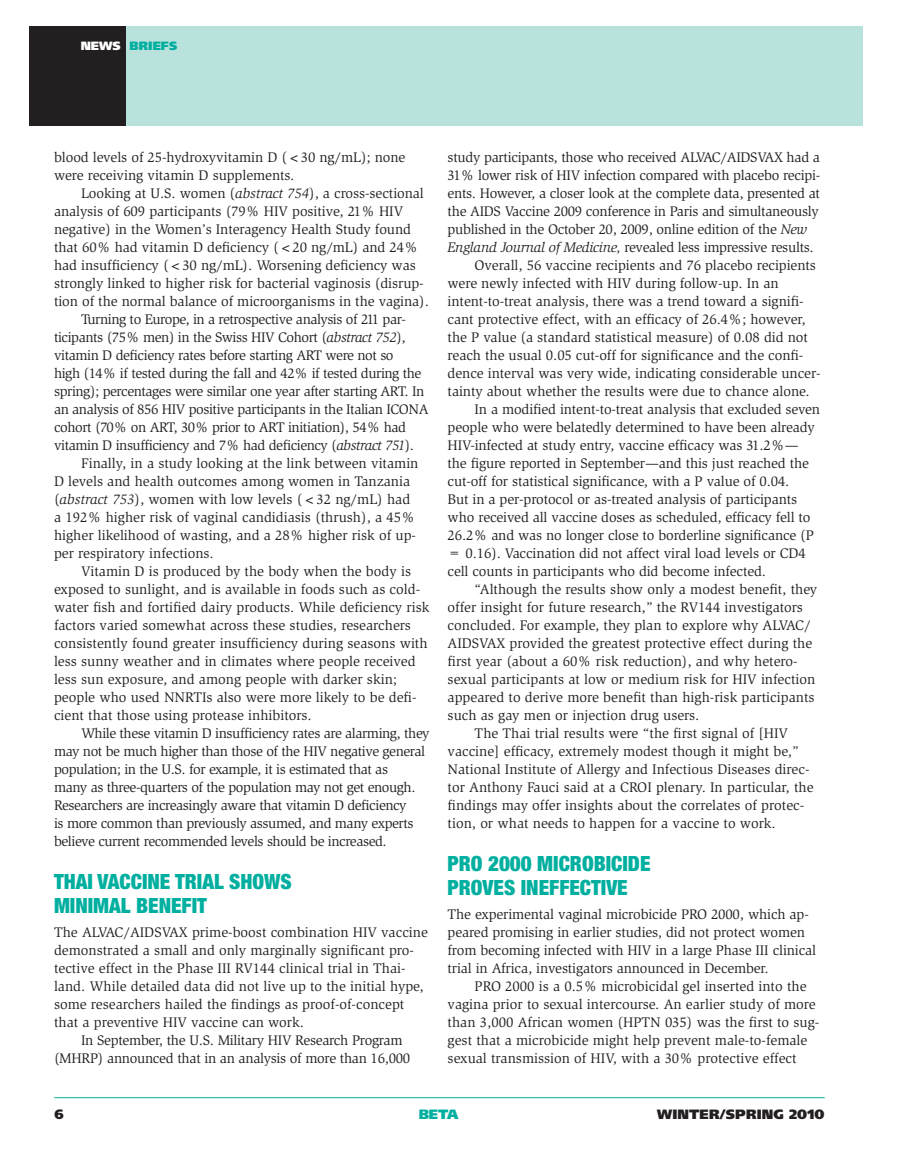
<style>
.page{position:relative;width:905px;height:1175px;background:#fff}
.page>*{position:absolute;margin:0;border:0;box-sizing:border-box;transform-origin:0 0}
.t1{font:900 condensed 21px/24px "Helvetica Neue";color:#00af9f}
.t2{font:14.25px/18px "Slimbach";letter-spacing:-.005em;color:#231f20}
.t3{font:14.25px "Slimbach";letter-spacing:-.03em;color:#231f20}
.t4{font:900 13.5px "Frutiger";letter-spacing:.01em;color:#231f20}
.t5{font:900 13.5px "Frutiger";color:#00af9f}
.t6{font:900 12px "Frutiger";color:#00af9f}
.s1{color:#fff}
.s2{font-style:italic}
</style>
<div class="page">
<div style="left:30px;top:27px;width:96px;height:99px;background:#231f20"></div>
<div style="left:126px;top:27px;width:736px;height:99px;background:#b9e2dd"></div>
<hr style="left:54px;top:1097px;width:770px;height:1px;background:#00af9f">
<p class="t6" style="left:81px;top:38px;width:98px"><span class="s1">NEWS</span> BRIEFS</p>
<p class="t2" style="left:54px;top:149px;width:353px">blood levels of 25-hydroxyvitamin D (&lt;30 ng/mL); none were receiving vitamin D supplements.</p>
<p class="t2" style="left:81px;top:185px;width:344px">Looking at U.S. women (<span class="s2">abstract 754</span>), a cross-sectional</p>
<p class="t2" style="left:54px;top:203px;width:350px">analysis of 609 participants (79% HIV positive, 21% HIV</p>
<p class="t2" style="left:54px;top:221px;width:358px">negative) in the Women’s Interagency Health Study found</p>
<p class="t2" style="left:54px;top:239px;width:365px">that 60% had vitamin D deficiency (&lt;20 ng/mL) and 24%</p>
<p class="t2" style="left:54px;top:256px;width:363px">had insufficiency (&lt;30 ng/mL). Worsening deficiency was</p>
<p class="t2" style="left:54px;top:274px;width:371px">strongly linked to higher risk for bacterial vaginosis (disrup-</p>
<p class="t2" style="left:54px;top:292px;width:376px">tion of the normal balance of microorganisms in the vagina).</p>
<p class="t3" style="left:81px;top:311px;width:326px">Turning to Europe, in a retrospective analysis of 211 par-</p>
<p class="t3" style="left:54px;top:329px;width:353px">ticipants (75% men) in the Swiss HIV Cohort (<span class="s2">abstract 752</span>),</p>
<p class="t3" style="left:54px;top:347px;width:341px">vitamin D deficiency rates before starting ART were not so</p>
<p class="t3" style="left:54px;top:365px;width:369px">high (14% if tested during the fall and 42% if tested during the</p>
<p class="t3" style="left:54px;top:383px;width:372px">spring); percentages were similar one year after starting ART. In</p>
<p class="t3" style="left:54px;top:401px;width:376px">an analysis of 856 HIV positive participants in the Italian ICONA</p>
<p class="t3" style="left:54px;top:419px;width:353px">cohort (70% on ART, 30% prior to ART initiation), 54% had</p>
<p class="t3" style="left:54px;top:437px;width:361px">vitamin D insufficiency and 7% had deficiency (<span class="s2">abstract 751</span>).</p>
<p class="t2" style="left:81px;top:454px;width:339px">Finally, in a study looking at the link between vitamin</p>
<p class="t2" style="left:54px;top:472px;width:357px">D levels and health outcomes among women in Tanzania</p>
<p class="t2" style="left:54px;top:490px;width:358px">(<span class="s2">abstract 753</span>), women with low levels (&lt;32 ng/mL) had</p>
<p class="t2" style="left:54px;top:508px;width:363px">a 192% higher risk of vaginal candidiasis (thrush), a 45%</p>
<p class="t2" style="left:54px;top:526px;width:363px">higher likelihood of wasting, and a 28% higher risk of up-</p>
<p class="t2" style="left:54px;top:544px;width:161px">per respiratory infections.</p>
<p class="t2" style="left:81px;top:562px;width:331px">Vitamin D is produced by the body when the body is</p>
<p class="t2" style="left:54px;top:580px;width:368px">exposed to sunlight, and is available in foods such as cold-</p>
<p class="t2" style="left:54px;top:598px;width:377px">water fish and fortified dairy products. While deficiency risk</p>
<p class="t2" style="left:54px;top:616px;width:358px">factors varied somewhat across these studies, researchers</p>
<p class="t2" style="left:54px;top:634px;width:375px">consistently found greater insufficiency during seasons with</p>
<p class="t2" style="left:54px;top:652px;width:363px">less sunny weather and in climates where people received</p>
<p class="t2" style="left:54px;top:670px;width:344px">less sun exposure, and among people with darker skin;</p>
<p class="t2" style="left:54px;top:688px;width:364px">people who used NNRTIs also were more likely to be defi-</p>
<p class="t2" style="left:54px;top:706px;width:259px">cient that those using protease inhibitors.</p>
<p class="t3" style="left:81px;top:725px;width:350px">While these vitamin D insufficiency rates are alarming, they</p>
<p class="t3" style="left:54px;top:743px;width:372px">may not be much higher than those of the HIV negative general</p>
<p class="t3" style="left:54px;top:761px;width:335px">population; in the U.S. for example, it is estimated that as</p>
<p class="t3" style="left:54px;top:779px;width:363px">many as three-quarters of the population may not get enough.</p>
<p class="t3" style="left:54px;top:797px;width:354px">Researchers are increasingly aware that vitamin D deficiency</p>
<p class="t3" style="left:54px;top:815px;width:361px">is more common than previously assumed, and many experts</p>
<p class="t3" style="left:54px;top:833px;width:334px">believe current recommended levels should be increased.</p>
<h1 class="t1" style="left:54px;top:868px;width:239px">THAI VACCINE TRIAL SHOWS<br>MINIMAL BENEFIT</h1>
<p class="t2" style="left:54px;top:923px;width:375px">The ALVAC/AIDSVAX prime-boost combination HIV vaccine</p>
<p class="t2" style="left:54px;top:941px;width:361px">demonstrated a small and only marginally significant pro-</p>
<p class="t2" style="left:54px;top:959px;width:353px">tective effect in the Phase III RV144 clinical trial in Thai-</p>
<p class="t2" style="left:54px;top:977px;width:371px">land. While detailed data did not live up to the initial hype,</p>
<p class="t2" style="left:54px;top:995px;width:352px">some researchers hailed the findings as proof-of-concept</p>
<p class="t2" style="left:54px;top:1013px;width:251px">that a preventive HIV vaccine can work.</p>
<p class="t2" style="left:81px;top:1030px;width:323px">In September, the U.S. Military HIV Research Program</p>
<p class="t2" style="left:54px;top:1048px;width:358px">(MHRP) announced that in an analysis of more than 16,000</p>
<p class="t2" style="left:447px;top:148px;width:374px">study participants, those who received ALVAC/AIDSVAX had a</p>
<p class="t2" style="left:447px;top:166px;width:374px">31% lower risk of HIV infection compared with placebo recipi-</p>
<p class="t2" style="left:447px;top:184px;width:374px">ents. However, a closer look at the complete data, presented at</p>
<p class="t2" style="left:447px;top:202px;width:373px">the AIDS Vaccine 2009 conference in Paris and simultaneously</p>
<p class="t2" style="left:447px;top:220px;width:361px">published in the October 20, 2009, online edition of the <span class="s2">New</span></p>
<p class="t2" style="left:447px;top:238px;width:367px"><span class="s2">England Journal of Medicine,</span> revealed less impressive results.</p>
<p class="t2" style="left:474px;top:256px;width:343px">Overall, 56 vaccine recipients and 76 placebo recipients</p>
<p class="t2" style="left:447px;top:274px;width:333px">were newly infected with HIV during follow-up. In an</p>
<p class="t2" style="left:447px;top:292px;width:357px">intent-to-treat analysis, there was a trend toward a signifi-</p>
<p class="t2" style="left:447px;top:310px;width:359px">cant protective effect, with an efficacy of 26.4%; however,</p>
<p class="t2" style="left:447px;top:328px;width:362px">the P value (a standard statistical measure) of 0.08 did not</p>
<p class="t2" style="left:447px;top:346px;width:357px">reach the usual 0.05 cut-off for significance and the confi-</p>
<p class="t2" style="left:447px;top:364px;width:374px">dence interval was very wide, indicating considerable uncer-</p>
<p class="t2" style="left:447px;top:382px;width:363px">tainty about whether the results were due to chance alone.</p>
<p class="t2" style="left:474px;top:400px;width:347px">In a modified intent-to-treat analysis that excluded seven</p>
<p class="t2" style="left:447px;top:418px;width:369px">people who were belatedly determined to have been already</p>
<p class="t2" style="left:447px;top:436px;width:352px">HIV-infected at study entry, vaccine efficacy was 31.2%—</p>
<p class="t2" style="left:447px;top:454px;width:363px">the figure reported in September—and this just reached the</p>
<p class="t2" style="left:447px;top:472px;width:343px">cut-off for statistical significance, with a P value of 0.04.</p>
<p class="t2" style="left:447px;top:490px;width:351px">But in a per-protocol or as-treated analysis of participants</p>
<p class="t2" style="left:447px;top:508px;width:364px">who received all vaccine doses as scheduled, efficacy fell to</p>
<p class="t2" style="left:447px;top:526px;width:368px">26.2% and was no longer close to borderline significance (P</p>
<p class="t2" style="left:447px;top:544px;width:360px">= 0.16). Vaccination did not affect viral load levels or CD4</p>
<p class="t2" style="left:447px;top:562px;width:320px">cell counts in participants who did become infected.</p>
<p class="t2" style="left:474px;top:580px;width:344px">“Although the results show only a modest benefit, they</p>
<p class="t2" style="left:447px;top:598px;width:357px">offer insight for future research,” the RV144 investigators</p>
<p class="t2" style="left:447px;top:616px;width:364px">concluded. For example, they plan to explore why ALVAC/</p>
<p class="t2" style="left:447px;top:634px;width:366px">AIDSVAX provided the greatest protective effect during the</p>
<p class="t2" style="left:447px;top:652px;width:351px">first year (about a 60% risk reduction), and why hetero-</p>
<p class="t2" style="left:447px;top:670px;width:369px">sexual participants at low or medium risk for HIV infection</p>
<p class="t2" style="left:447px;top:688px;width:368px">appeared to derive more benefit than high-risk participants</p>
<p class="t2" style="left:447px;top:706px;width:253px">such as gay men or injection drug users.</p>
<p class="t2" style="left:474px;top:724px;width:315px">The Thai trial results were “the first signal of [HIV</p>
<p class="t2" style="left:447px;top:742px;width:352px">vaccine] efficacy, extremely modest though it might be,”</p>
<p class="t2" style="left:447px;top:760px;width:363px">National Institute of Allergy and Infectious Diseases direc-</p>
<p class="t2" style="left:447px;top:778px;width:367px">tor Anthony Fauci said at a CROI plenary. In particular, the</p>
<p class="t2" style="left:447px;top:796px;width:358px">findings may offer insights about the correlates of protec-</p>
<p class="t2" style="left:447px;top:814px;width:330px">tion, or what needs to happen for a vaccine to work.</p>
<h1 class="t1" style="left:447px;top:850px;width:204px">PRO 2000 MICROBICIDE<br>PROVES IN EFFECTIVE</h1>
<p class="t2" style="left:447px;top:905px;width:370px">The experimental vaginal microbicide PRO 2000, which ap&shy;peared promising in earlier studies, did not protect women from becoming infected with HIV in a large Phase III clinical trial in Africa, investigators announced in December.</p>
<p class="t2" style="left:447px;top:977px;width:373px;text-indent:27px">PRO 2000 is a 0.5% microbicidal gel inserted into the vagina prior to sexual intercourse. An earlier study of more than 3,000 African women (HPTN 035) was the first to sug&shy;gest that a microbicide might help prevent male-to-female sexual transmission of HIV, with a 30% protective effect</p>
<p class="t4" style="left:54px;top:1106px;width:11px">6</p>
<p class="t5" style="left:419px;top:1106px;width:41px">BETA</p>
<p class="t4" style="left:657px;top:1106px;width:169px">WINTER/SPRING 2010</p>
</div>
